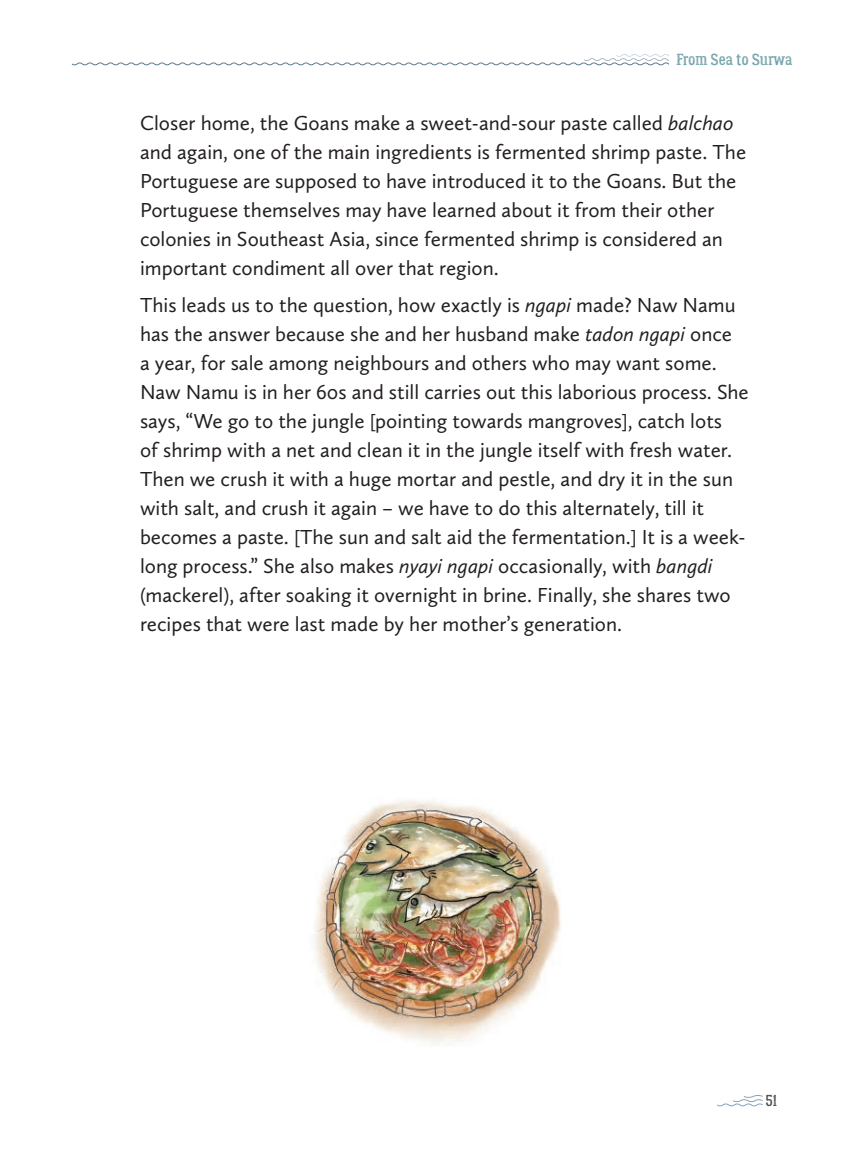
<style>
.page{position:relative;width:864px;height:1152px;background:#fff}
.page>*{position:absolute;margin:0;border:0;box-sizing:border-box;transform-origin:0 0}
.t1{font:21px/29px "Calluna Sans";color:#231f20}
.t2{font:16px "Lumberjack Inline Rough";color:#669ba3}
.t3{font:16px "Lumberjack Inline Rough";color:#3c3c3c}
.s1{font-style:italic}
</style>
<div class="page">
<svg style="left:717px;top:1095px;width:46px;height:12px"></svg>
<svg style="left:71px;top:54px;width:598px;height:12px"></svg>
<img style="left:315px;top:801px;width:246px;height:244px">
<p class="t2" style="left:676px;top:49px;width:118px">From Sea to Surwa</p>
<p class="t1" style="left:140px;top:108px;width:608px">Closer home, the Goans make a sweet-and-sour paste called <span class="s1">balchao </span>and again, one of the main ingredients is fermented shrimp paste. The Portuguese are supposed to have introduced it to the Goans. But the Portuguese themselves may have learned about it from their other colonies in Southeast Asia, since fermented shrimp is considered an important condiment all over that region.</p>
<p class="t1" style="left:140px;top:290px;width:610px">This leads us to the question, how exactly is <span class="s1">ngapi</span> made? Naw Namu has the answer because she and her husband make <span class="s1">tadon ngapi</span> once<br>a year, for sale among neighbours and others who may want some.<br>Naw Namu is in her 60s and still carries out this laborious process. She says, “We go to the jungle [pointing towards mangroves], catch lots<br>of shrimp with a net and clean it in the jungle itself with fresh water.<br>Then we crush it with a huge mortar and pestle, and dry it in the sun with salt, and crush it again – we have to do this alternately, till it becomes a paste. [The sun and salt aid the fermentation.] It is a week&shy;long process.” She also makes <span class="s1">nyayi ngapi</span> occasionally, with <span class="s1">bangdi </span>(mackerel), after soaking it overnight in brine. Finally, she shares two recipes that were last made by her mother’s generation.</p>
<p class="t3" style="left:765px;top:1090px;width:13px">51</p>
</div>
